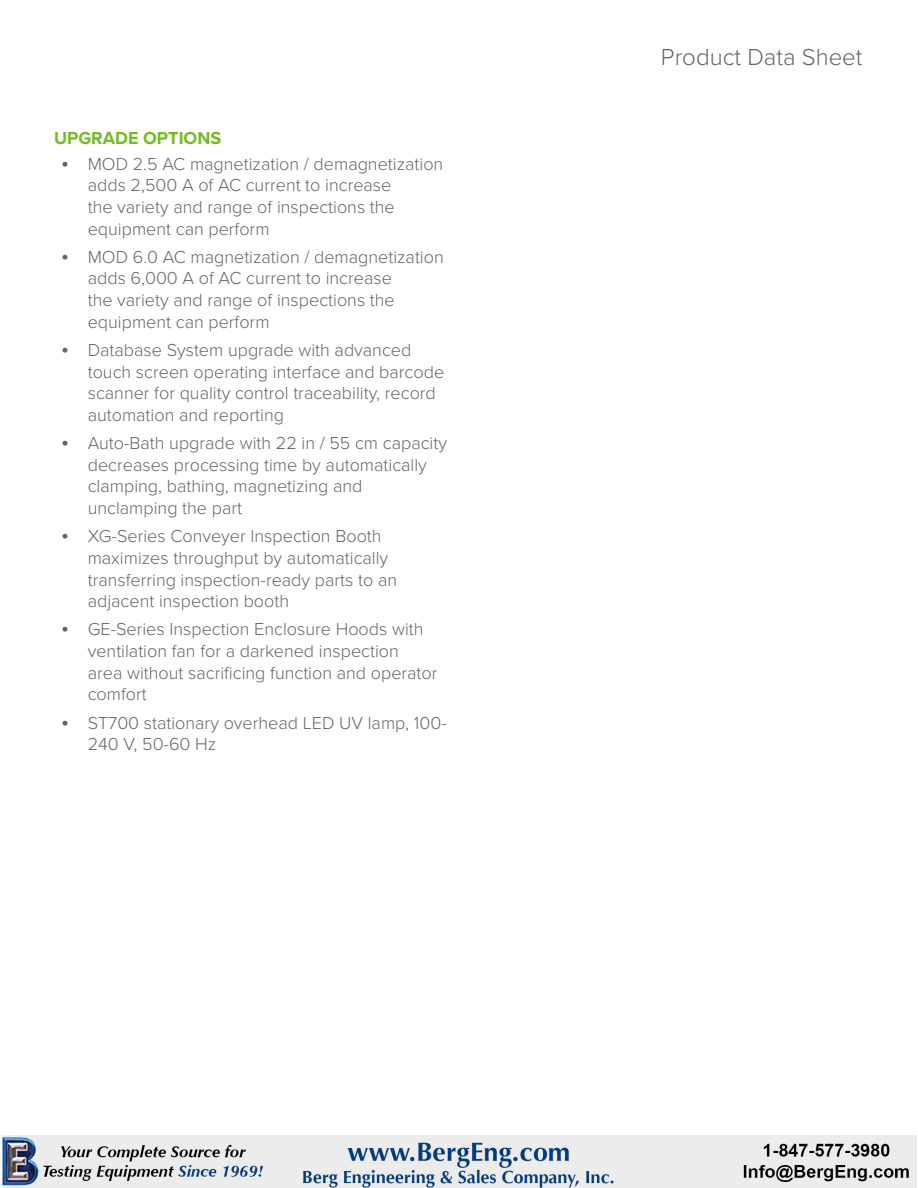
<style>
.page{position:relative;width:918px;height:1188px;background:#fff}
.page>*{position:absolute;margin:0;border:0;box-sizing:border-box;transform-origin:0 0}
.t1{font:300 24px "Proxima Nova";color:#636569}
.t2{font:300 18px/21.6px "Proxima Nova";color:#636569}
.t3{font:700 18px "Proxima Nova";color:#74bb23}
.s1{font-size:24px}
</style>
<div class="page">
<img style="left:1px;top:1135px;width:916px;height:52px">
<p class="t3" style="left:54px;top:124px;width:169px">UPGRADE OPTIONS</p>
<p class="t2" style="left:88px;top:152px;width:357px;text-indent:-27px"><span class="s1">•</span> MOD 2.5 AC magnetization / demagnetization adds 2,500 A of AC current to increase<br>the variety and range of inspections the equipment can perform</p>
<p class="t2" style="left:88px;top:245px;width:358px;text-indent:-27px"><span class="s1">•</span> MOD 6.0 AC magnetization / demagnetization adds 6,000 A of AC current to increase<br>the variety and range of inspections the equipment can perform</p>
<p class="t2" style="left:88px;top:338px;width:358px;text-indent:-27px"><span class="s1">•</span> Database System upgrade with advanced touch screen operating interface and barcode scanner for quality control traceability, record automation and reporting</p>
<p class="t2" style="left:88px;top:431px;width:361px;text-indent:-27px"><span class="s1">•</span> Auto-Bath upgrade with 22 in / 55 cm capacity decreases processing time by automatically clamping, bathing, magnetizing and unclamping the part</p>
<p class="t2" style="left:88px;top:525px;width:311px;text-indent:-27px"><span class="s1">•</span> XG-Series Conveyer Inspection Booth maximizes throughput by automatically transferring inspection-ready parts to an adjacent inspection booth</p>
<p class="t2" style="left:88px;top:618px;width:351px;text-indent:-27px"><span class="s1">•</span> GE-Series Inspection Enclosure Hoods with ventilation fan for a darkened inspection area without sacrificing function and operator comfort</p>
<p class="t2" style="left:88px;top:711px;width:360px;text-indent:-27px"><span class="s1">•</span> ST700 stationary overhead LED UV lamp, 100-<br>240 V, 50-60 Hz</p>
<h1 class="t1" style="left:661px;top:39px;width:203px">Product Data Sheet</h1>
</div>
